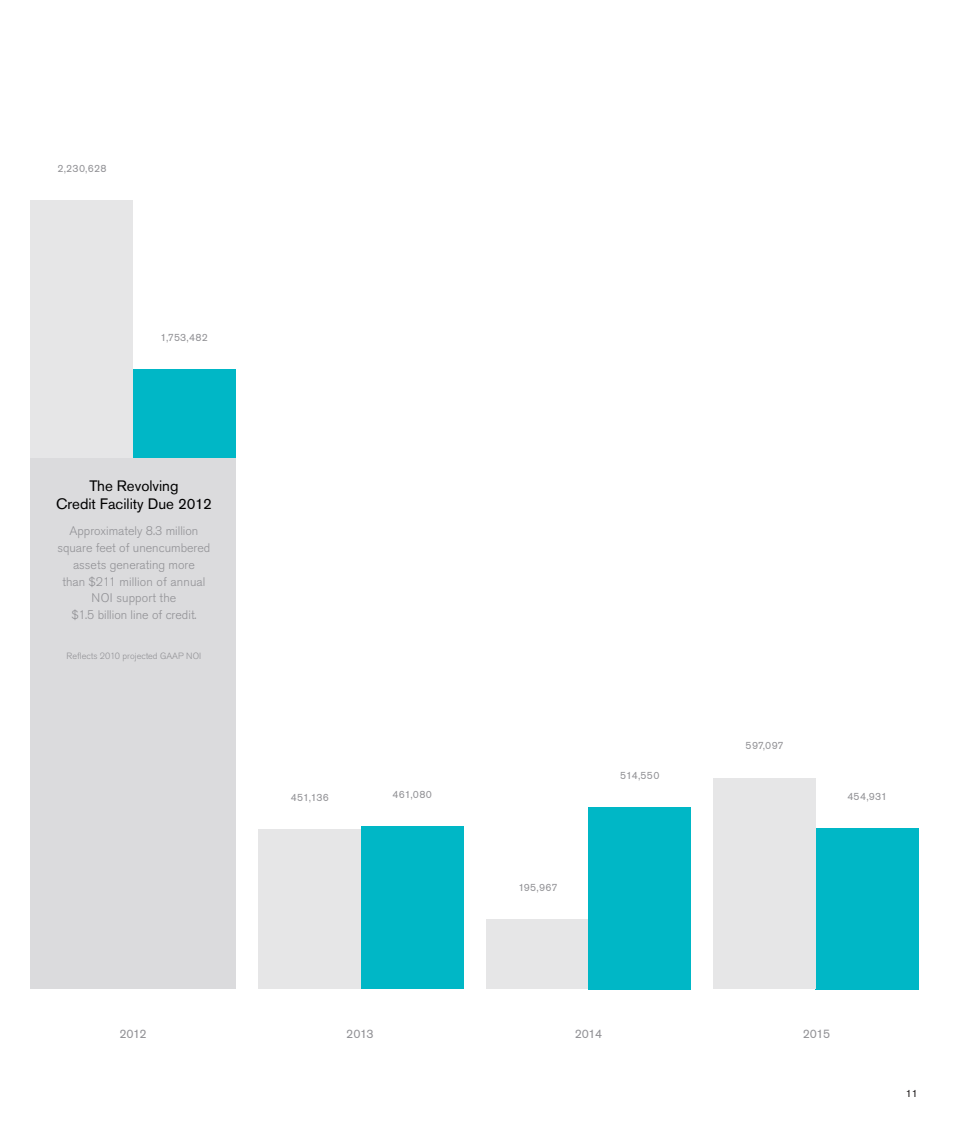
<style>
.page{position:relative;width:972px;height:1134px;background:#fff}
.page>*{position:absolute;margin:0;border:0;box-sizing:border-box;transform-origin:0 0}
.t1{font:15px/18px "Akzidenz Grotesk BE";color:#000;text-align:center}
.t2{font:300 12.3px/17px "Akzidenz Grotesk BE";color:#919195;text-align:center}
.t3{font:12.3px "Akzidenz Grotesk BE";letter-spacing:-.04em;color:#919195}
.t4{font:10.5px "Akzidenz Grotesk BE";letter-spacing:.015em;color:#919195}
.t5{font:10.5px "Akzidenz Grotesk BE";color:#231f20}
.t6{font:300 9px "Akzidenz Grotesk BE";color:#919195}
</style>
<div class="page">
<div style="left:816px;top:828px;width:103px;height:161px;background:#00b7c6"></div>
<div style="left:133px;top:369px;width:103px;height:91px;background:#00b7c6"></div>
<div style="left:31px;top:201px;width:102px;height:788px;background:#e6e6e7"></div>
<div style="left:258px;top:830px;width:103px;height:159px;background:#e6e6e7"></div>
<div style="left:486px;top:920px;width:103px;height:69px;background:#e6e6e7"></div>
<div style="left:714px;top:778px;width:102px;height:211px;background:#e6e6e7"></div>
<div style="left:361px;top:826px;width:102px;height:163px;background:#00b7c6"></div>
<div style="left:588px;top:807px;width:103px;height:182px;background:#00b7c6"></div>
<div style="left:31px;top:459px;width:205px;height:530px;background:#dbdbdd"></div>
<p class="t4" style="left:57px;top:164px;width:51px">2,230,628</p>
<p class="t4" style="left:160px;top:333px;width:49px">1,753,482</p>
<p class="t1" style="left:56px;top:478px;width:157px">The Revolving<br>Credit Facility Due 2012</p>
<p class="t2" style="left:58px;top:524px;width:154px">Approximately 8.3 million square feet of unencumbered assets generating more<br>than $211 million of annual<br>NOI support the<br>$1.5 billion line of credit.</p>
<p class="t6" style="left:67px;top:653px;width:136px">Reflects 2010 projected GAAP NOI</p>
<p class="t4" style="left:291px;top:794px;width:40px">451,136</p>
<p class="t4" style="left:392px;top:790px;width:41px">461,080</p>
<p class="t4" style="left:518px;top:884px;width:41px">195,967</p>
<p class="t4" style="left:620px;top:771px;width:41px">514,550</p>
<p class="t4" style="left:746px;top:742px;width:40px">597,097</p>
<p class="t4" style="left:847px;top:792px;width:41px">454,931</p>
<p class="t3" style="left:119px;top:1029px;width:29px">2012</p>
<p class="t3" style="left:346px;top:1029px;width:29px">2013</p>
<p class="t3" style="left:575px;top:1029px;width:29px">2014</p>
<p class="t3" style="left:803px;top:1029px;width:29px">2015</p>
<p class="t5" style="left:906px;top:1089px;width:14px">11</p>
</div>
